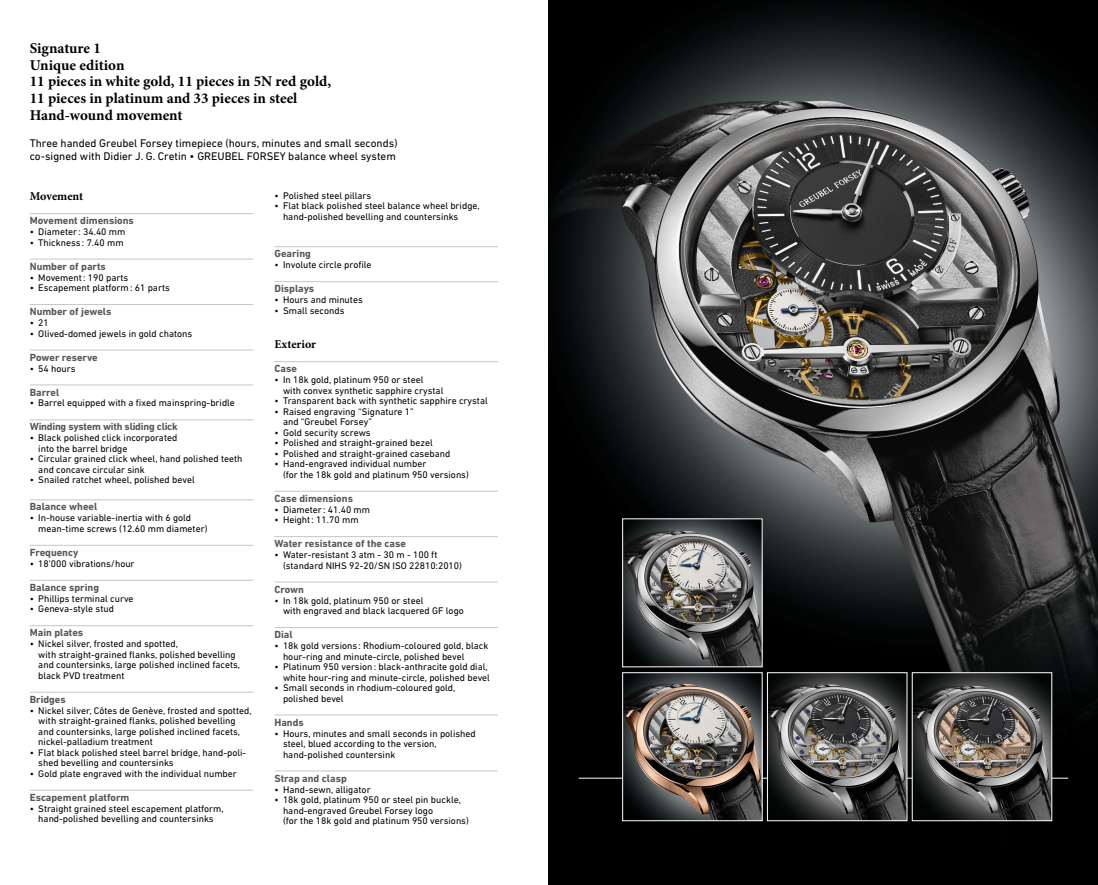
<style>
.page{position:relative;width:1098px;height:885px;background:#fff}
.page>*{position:absolute;margin:0;border:0;box-sizing:border-box;transform-origin:0 0}
.t1{font:700 15px/16.5px "Minion Pro";color:#000}
.t2{font:700 12px "Minion Pro";letter-spacing:-.005em;color:#000}
.t3{font:11.25px/13.5px "DIN Next LT Pro";color:#000}
.t4{font:700 10.5px "DIN Next LT Pro";color:#575756}
.t5{font:700 10.5px "DIN Next LT Pro";letter-spacing:-.02em;color:#575756}
.t6{font:9.75px/10.5px "DIN Next LT Pro";color:#000}
</style>
<div class="page">
<img style="left:549px;top:0;width:548px;height:884px">
<hr style="left:578px;top:777px;width:489px;height:1px;background:#fff">
<img style="left:624px;top:520px;width:136px;height:145px">
<img style="left:624px;top:674px;width:136px;height:145px">
<div style="left:622px;top:672px;width:140px;height:149px;border:1px solid #fff"></div>
<img style="left:768px;top:674px;width:137px;height:145px">
<div style="left:766px;top:672px;width:141px;height:149px;border:1px solid #fff"></div>
<img style="left:913px;top:674px;width:136px;height:145px">
<div style="left:911px;top:672px;width:140px;height:149px;border:1px solid #fff"></div>
<hr style="left:30px;top:213px;width:223px;height:1px;background:#c6c6c6">
<hr style="left:30px;top:259px;width:223px;height:1px;background:#c6c6c6">
<hr style="left:30px;top:304px;width:223px;height:1px;background:#c6c6c6">
<hr style="left:30px;top:349px;width:223px;height:1px;background:#c6c6c6">
<hr style="left:30px;top:384px;width:223px;height:1px;background:#c6c6c6">
<hr style="left:30px;top:419px;width:223px;height:1px;background:#c6c6c6">
<hr style="left:30px;top:499px;width:223px;height:1px;background:#c6c6c6">
<hr style="left:30px;top:545px;width:223px;height:1px;background:#c6c6c6">
<hr style="left:30px;top:580px;width:223px;height:1px;background:#c6c6c6">
<hr style="left:30px;top:625px;width:223px;height:1px;background:#c6c6c6">
<hr style="left:30px;top:691px;width:223px;height:1px;background:#c6c6c6">
<hr style="left:30px;top:789px;width:223px;height:1px;background:#c6c6c6">
<hr style="left:274px;top:246px;width:223px;height:1px;background:#c6c6c6">
<hr style="left:274px;top:281px;width:223px;height:1px;background:#c6c6c6">
<hr style="left:274px;top:361px;width:223px;height:1px;background:#c6c6c6">
<hr style="left:274px;top:490px;width:223px;height:1px;background:#c6c6c6">
<hr style="left:274px;top:536px;width:223px;height:1px;background:#c6c6c6">
<hr style="left:274px;top:581px;width:223px;height:1px;background:#c6c6c6">
<hr style="left:274px;top:627px;width:223px;height:1px;background:#c6c6c6">
<hr style="left:274px;top:714px;width:223px;height:1px;background:#c6c6c6">
<hr style="left:274px;top:770px;width:223px;height:1px;background:#c6c6c6">
<h1 class="t1" style="left:30px;top:40px;width:303px">Signature 1<br>Unique edition<br>11 pieces in white gold, 11 pieces in 5N red gold,<br>11 pieces in platinum and 33 pieces in steel<br>Hand-wound movement</h1>
<p class="t3" style="left:30px;top:136px;width:369px">Three handed Greubel Forsey timepiece (hours, minutes and small seconds) co-signed with Didier J. G. Cretin • GREUBEL FORSEY balance wheel system</p>
<p class="t2" style="left:30px;top:188px;width:55px">Movement</p>
<p class="t4" style="left:30px;top:214px;width:105px">Movement dimensions</p>
<p class="t6" style="left:30px;top:226px;width:97px">• Diameter : 34.40 mm</p>
<p class="t6" style="left:30px;top:237px;width:95px">• Thickness : 7.40 mm</p>
<p class="t4" style="left:30px;top:260px;width:77px">Number of parts</p>
<p class="t6" style="left:30px;top:272px;width:100px">• Movement: 190 parts</p>
<p class="t6" style="left:30px;top:282px;width:141px">• Escapement platform: 61 parts</p>
<p class="t4" style="left:30px;top:305px;width:83px">Number of jewels</p>
<p class="t6" style="left:30px;top:317px;width:21px">• 21</p>
<p class="t6" style="left:30px;top:328px;width:164px">• Olived-domed jewels in gold chatons</p>
<p class="t4" style="left:30px;top:351px;width:70px">Power reserve</p>
<p class="t6" style="left:30px;top:363px;width:47px">• 54 hours</p>
<p class="t4" style="left:30px;top:386px;width:31px">Barrel</p>
<p class="t6" style="left:30px;top:398px;width:207px">• Barrel equipped with a fixed mainspring-bridle</p>
<p class="t5" style="left:30px;top:420px;width:149px">Winding system with sliding click</p>
<p class="t6" style="left:38px;top:432px;width:140px;text-indent:-9px">• Black polished click incorporated into the barrel bridge</p>
<p class="t6" style="left:38px;top:453px;width:206px;text-indent:-9px">• Circular grained click wheel, hand polished teeth and concave circular sink</p>
<p class="t6" style="left:30px;top:474px;width:166px">• Snailed ratchet wheel, polished bevel</p>
<p class="t4" style="left:30px;top:500px;width:69px">Balance wheel</p>
<p class="t6" style="left:38px;top:512px;width:171px;text-indent:-9px">• In-house variable-inertia with 6 gold mean-time screws (12.60 mm diameter)</p>
<p class="t4" style="left:30px;top:546px;width:50px">Frequency</p>
<p class="t6" style="left:30px;top:558px;width:106px">• 18’000 vibrations/hour</p>
<p class="t4" style="left:30px;top:581px;width:71px">Balance spring</p>
<p class="t6" style="left:30px;top:593px;width:105px">• Phillips terminal curve</p>
<p class="t6" style="left:30px;top:603px;width:86px">• Geneva-style stud</p>
<p class="t4" style="left:30px;top:626px;width:55px">Main plates</p>
<p class="t6" style="left:38px;top:638px;width:203px;text-indent:-9px">• Nickel silver, frosted and spotted,<br>with straight-grained flanks, polished bevelling and countersinks, large polished inclined facets, black PVD treatment</p>
<p class="t4" style="left:30px;top:693px;width:37px">Bridges</p>
<p class="t6" style="left:38px;top:705px;width:215px;text-indent:-9px">• Nickel silver, Côtes de Genève, frosted and spotted, with straight-grained flanks, polished bevelling and countersinks, large polished inclined facets, nickel-palladium treatment</p>
<p class="t6" style="left:38px;top:747px;width:209px;text-indent:-9px">• Flat black polished steel barrel bridge, hand-poli&shy;shed bevelling and countersinks</p>
<p class="t6" style="left:30px;top:768px;width:208px">• Gold plate engraved with the individual number</p>
<p class="t4" style="left:30px;top:791px;width:101px">Escapement platform</p>
<p class="t6" style="left:30px;top:802px;width:195px;text-align:center">• Straight grained steel escapement platform, hand-polished bevelling and countersinks</p>
<p class="t6" style="left:274px;top:190px;width:98px">• Polished steel pillars</p>
<p class="t6" style="left:283px;top:200px;width:198px;text-indent:-9px">• Flat black polished steel balance wheel bridge, hand-polished bevelling and countersinks</p>
<p class="t4" style="left:274px;top:247px;width:38px">Gearing</p>
<p class="t6" style="left:274px;top:259px;width:99px">• Involute circle profile</p>
<p class="t4" style="left:274px;top:282px;width:41px">Displays</p>
<p class="t6" style="left:274px;top:294px;width:90px">• Hours and minutes</p>
<p class="t6" style="left:274px;top:305px;width:71px">• Small seconds</p>
<p class="t2" style="left:274px;top:336px;width:43px">Exterior</p>
<p class="t4" style="left:274px;top:362px;width:24px">Case</p>
<p class="t6" style="left:283px;top:374px;width:162px;text-indent:-9px">• In 18k gold, platinum 950 or steel with convex synthetic sapphire crystal</p>
<p class="t6" style="left:274px;top:395px;width:215px">• Transparent back with synthetic sapphire crystal</p>
<p class="t6" style="left:283px;top:406px;width:132px;text-indent:-9px">• Raised engraving “Signature 1” and “Greubel Forsey”</p>
<p class="t6" style="left:274px;top:427px;width:98px">• Gold security screws</p>
<p class="t6" style="left:274px;top:437px;width:160px">• Polished and straight-grained bezel</p>
<p class="t6" style="left:274px;top:448px;width:177px">• Polished and straight-grained caseband</p>
<p class="t6" style="left:283px;top:458px;width:187px;text-indent:-9px">• Hand-engraved individual number<br>(for the 18k gold and platinum 950 versions)</p>
<p class="t4" style="left:274px;top:492px;width:80px">Case dimensions</p>
<p class="t6" style="left:274px;top:504px;width:97px">• Diameter : 41.40 mm</p>
<p class="t6" style="left:274px;top:514px;width:86px">• Height: 11.70 mm</p>
<p class="t4" style="left:274px;top:537px;width:133px">Water resistance of the case</p>
<p class="t6" style="left:283px;top:549px;width:180px;text-indent:-9px">• Water-resistant 3 atm - 30 m - 100 ft (standard NIHS 92-20/SN ISO 22810:2010)</p>
<p class="t4" style="left:274px;top:583px;width:31px">Crown</p>
<p class="t6" style="left:283px;top:595px;width:182px;text-indent:-9px">• In 18k gold, platinum 950 or steel<br>with engraved and black lacquered GF logo</p>
<p class="t4" style="left:274px;top:628px;width:20px">Dial</p>
<p class="t6" style="left:283px;top:640px;width:207px;text-indent:-9px">• 18k gold versions : Rhodium-coloured gold, black hour-ring and minute-circle, polished bevel</p>
<p class="t6" style="left:274px;top:661px;width:217px;text-align:right">• Platinum 950 version: black-anthracite gold dial, white hour-ring and minute-circle, polished bevel</p>
<p class="t6" style="left:283px;top:682px;width:174px;text-indent:-9px">• Small seconds in rhodium-coloured gold, polished bevel</p>
<p class="t4" style="left:274px;top:715px;width:31px">Hands</p>
<p class="t6" style="left:283px;top:727px;width:194px;text-indent:-9px">• Hours, minutes and small seconds in polished steel, blued according to the version, hand-polished countersink</p>
<p class="t4" style="left:274px;top:771px;width:74px">Strap and clasp</p>
<p class="t6" style="left:274px;top:783px;width:98px">• Hand-sewn, alligator</p>
<p class="t6" style="left:283px;top:794px;width:187px;text-indent:-9px">• 18k gold, platinum 950 or steel pin buckle, hand-engraved Greubel Forsey logo<br>(for the 18k gold and platinum 950 versions)</p>
</div>
